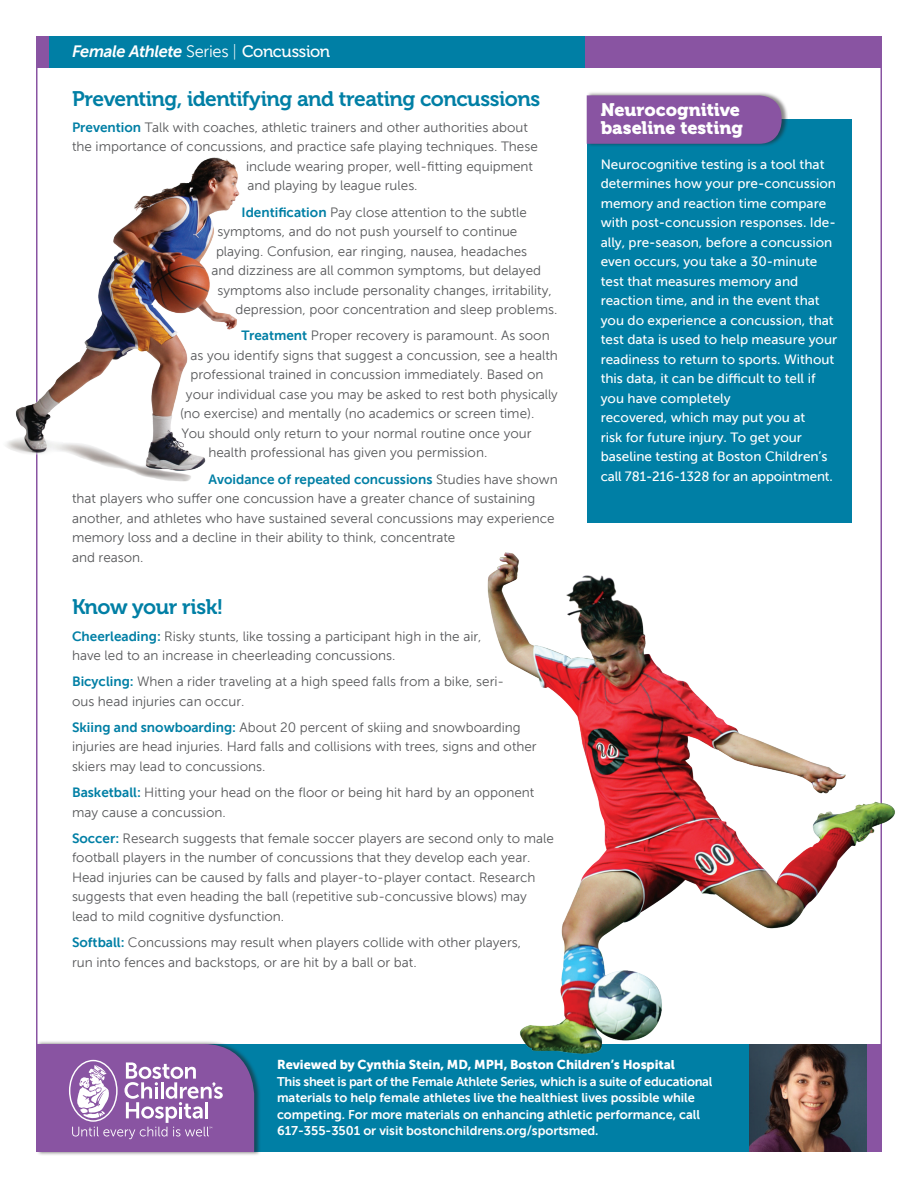
<style>
.page{position:relative;width:918px;height:1188px;background:#fff}
.page>*{position:absolute;margin:0;border:0;box-sizing:border-box;transform-origin:0 0}
.t1{font:21px "Museo 700";letter-spacing:-.025em;color:#007fa5}
.t2{font:18px/18px "Museo 900";color:#fff}
.t3{font:italic 16.5px "Museo Sans 700";letter-spacing:-.025em;color:#fff}
.t4{font:13.5px/19.5px "Museo Sans 300";color:#57585a}
.t5{font:13.5px/19.5px "Museo Sans 500";color:#fff}
.t6{font:13.5px "Museo Sans 700";color:#007fa5}
.t7{font:12.75px/16.5px "Museo Sans 700";letter-spacing:-.005em;color:#fff}
.t8{font:12.75px "Museo Sans 900";letter-spacing:-.005em;color:#fff}
.s1{font-family:"Museo Sans 300";font-style:normal}
.s2{font-family:"Museo 100";font-style:normal}
.s3{font-family:"Museo 500";font-style:normal}
.s4{font-family:"Museo Sans 700";color:#007fa5}
.s5{font-family:"Museo Sans 300";color:#57585a}
</style>
<div class="page">
<div style="left:36px;top:36px;width:846px;height:32px;background:#8954a2"></div>
<div style="left:50px;top:36px;width:535px;height:32px;background:#007fa5"></div>
<div style="left:149px;top:1044px;width:721px;height:108px;background:#007fa5"></div>
<div style="left:867px;top:1044px;width:15px;height:108px;background:#8954a2"></div>
<div style="left:36px;top:1040px;width:225px;height:115px;background:#231f20;opacity:.54"></div>
<svg style="left:36px;top:1044px;width:218px;height:108px"></svg>
<img style="left:750px;top:1071px;width:117px;height:81px">
<div style="left:587px;top:119px;width:264px;height:404px;background:#007fa5"></div>
<div style="left:586px;top:92px;width:202px;height:55px;background:#231f20;opacity:.54"></div>
<div style="left:587px;top:95px;width:195px;height:49px;background:#8954a2"></div>
<img style="left:487px;top:553px;width:408px;height:518px">
<img style="left:6px;top:125px;width:234px;height:375px">
<p class="t3" style="left:72px;top:42px;width:260px">Female Athlete <span class="s1">Series</span> <span class="s2">|</span> <span class="s3">Concussion</span></p>
<h1 class="t1" style="left:72px;top:87px;width:470px">Preventing, identifying and treating concussions</h1>
<p class="t4" style="left:72px;top:118px;width:457px"><span class="s4">Prevention</span> Talk with coaches, athletic trainers and other authorities about</p>
<p class="t4" style="left:72px;top:137px;width:467px">the importance of concussions, and practice safe playing techniques. These</p>
<p class="t4" style="left:246px;top:157px;width:289px">include wearing proper, well-fitting equipment</p>
<p class="t4" style="left:248px;top:176px;width:172px">and playing by league rules.</p>
<p class="t4" style="left:242px;top:202px;width:287px"><span class="s4">Identification</span> Pay close attention to the subtle</p>
<p class="t4" style="left:218px;top:222px;width:301px">symptoms, and do not push yourself to continue</p>
<p class="t4" style="left:216px;top:241px;width:313px">playing. Confusion, ear ringing, nausea, headaches</p>
<p class="t4" style="left:212px;top:261px;width:331px">and dizziness are all common symptoms, but delayed</p>
<p class="t4" style="left:218px;top:280px;width:336px">symptoms also include personality changes, irritability,</p>
<p class="t4" style="left:235px;top:300px;width:323px">depression, poor concentration and sleep problems.</p>
<p class="t4" style="left:241px;top:326px;width:310px"><span class="s4">Treatment</span> Proper recovery is paramount. As soon</p>
<p class="t4" style="left:190px;top:346px;width:369px">as you identify signs that suggest a concussion, see a health</p>
<p class="t4" style="left:190px;top:365px;width:355px">professional trained in concussion immediately. Based on</p>
<p class="t4" style="left:186px;top:385px;width:373px">your individual case you may be asked to rest both physically</p>
<p class="t4" style="left:180px;top:404px;width:356px">(no exercise) and mentally (no academics or screen time).</p>
<p class="t4" style="left:182px;top:424px;width:352px">You should only return to your normal routine once your</p>
<p class="t4" style="left:209px;top:443px;width:280px">health professional has given you permission.</p>
<p class="t6" style="left:209px;top:472px;width:351px">Avoidance of repeated concussions <span class="s5">Studies have shown</span></p>
<p class="t4" style="left:72px;top:489px;width:484px">that players who suffer one concussion have a greater chance of sustaining another, and athletes who have sustained several concussions may experience memory loss and a decline in their ability to think, concentrate<br>and reason.</p>
<h1 class="t1" style="left:72px;top:595px;width:153px">Know your risk!</h1>
<p class="t4" style="left:72px;top:626px;width:411px"><span class="s4">Cheerleading:</span> Risky stunts, like tossing a participant high in the air, have led to an increase in cheerleading concussions.</p>
<p class="t4" style="left:72px;top:672px;width:434px"><span class="s4">Bicycling:</span> When a rider traveling at a high speed falls from a bike, seri&shy;ous head injuries can occur.</p>
<p class="t4" style="left:72px;top:718px;width:466px"><span class="s4">Skiing and snowboarding:</span> About 20 percent of skiing and snowboarding injuries are head injuries. Hard falls and collisions with trees, signs and other skiers may lead to concussions.</p>
<p class="t4" style="left:72px;top:783px;width:464px"><span class="s4">Basketball:</span> Hitting your head on the floor or being hit hard by an opponent may cause a concussion.</p>
<p class="t4" style="left:72px;top:829px;width:483px"><span class="s4">Soccer:</span> Research suggests that female soccer players are second only to male football players in the number of concussions that they develop each year.<br>Head injuries can be caused by falls and player-to-player contact. Research suggests that even heading the ball (repetitive sub-concussive blows) may lead to mild cognitive dysfunction.</p>
<p class="t4" style="left:72px;top:933px;width:451px"><span class="s4">Softball:</span> Concussions may result when players collide with other players, run into fences and backstops, or are hit by a ball or bat.</p>
<h2 class="t2" style="left:601px;top:101px;width:144px">Neurocognitive baseline testing</h2>
<p class="t5" style="left:601px;top:154px;width:238px">Neurocognitive testing is a tool that determines how your pre-concussion memory and reaction time compare with post-concussion responses. Ide&shy;ally, pre-season, before a concussion even occurs, you take a 30-minute test that measures memory and reaction time, and in the event that you do experience a concussion, that test data is used to help measure your readiness to return to sports. Without this data, it can be difficult to tell if you have completely<br>recovered, which may put you at<br>risk for future injury. To get your baseline testing at Boston Children’s call 781-216-1328 for an appointment.</p>
<p class="t8" style="left:277px;top:1057px;width:399px">Reviewed by Cynthia Stein, MD, MPH, Boston Children’s Hospital</p>
<p class="t7" style="left:277px;top:1073px;width:437px">This sheet is part of the Female Athlete Series, which is a suite of educational materials to help female athletes live the healthiest lives possible while competing. For more materials on enhancing athletic performance, call 617-355-3501 or visit bostonchildrens.org/sportsmed.</p>
</div>
